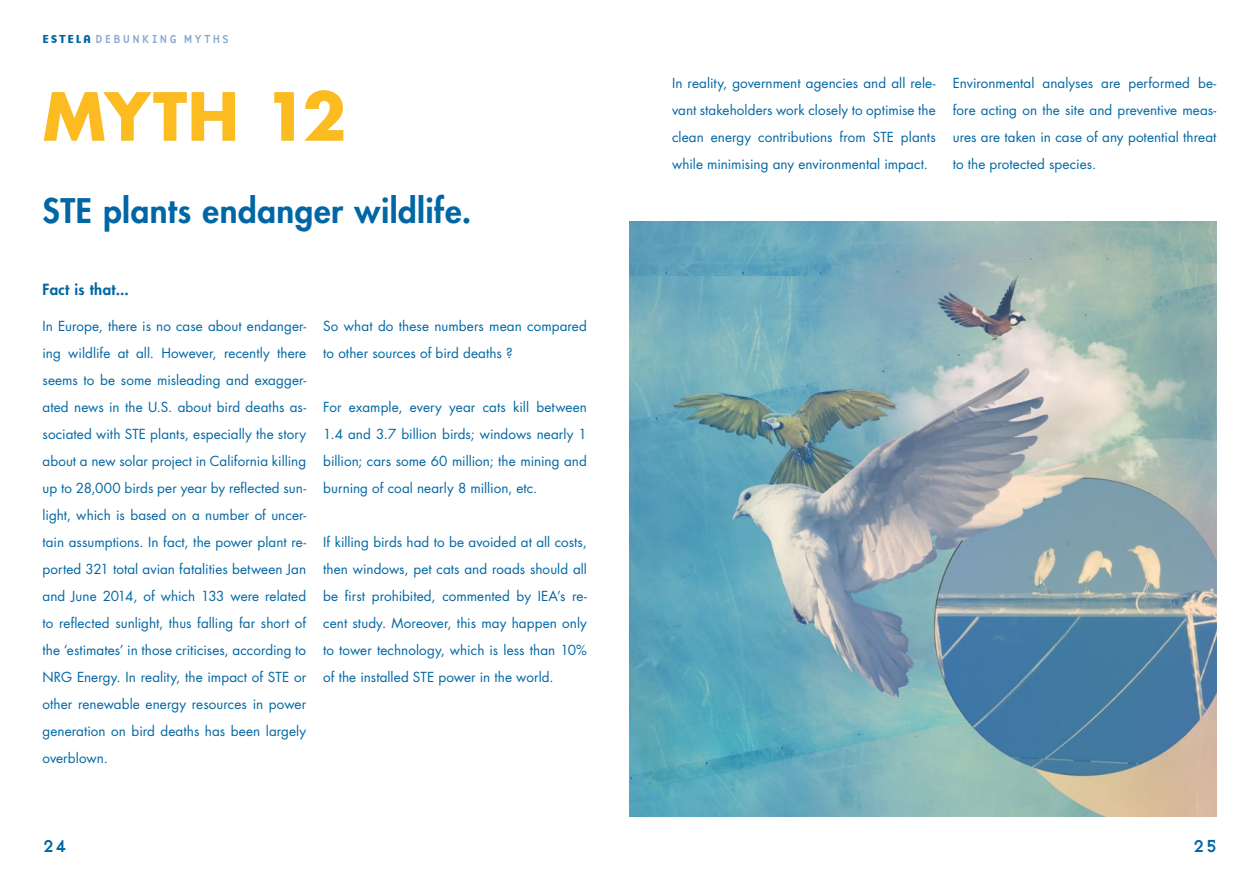
<style>
.page{position:relative;width:1259px;height:893px;background:#fff}
.page>*{position:absolute;margin:0;border:0;box-sizing:border-box;transform-origin:0 0}
.t1{font:700 64.5px "Futura CE";letter-spacing:-.01em;color:#fbbb21}
.t2{font:800 33px "Futura";letter-spacing:.02em;color:#0067a4}
.t3{font:18px "Base Nine";color:#0067a4}
.t4{font:800 15px "Futura";letter-spacing:.025em;color:#0067a4}
.t5{font:13.5px/27px "Futura LT";letter-spacing:.005em;color:#0067a4;text-align:justify}
.t6{font:12px "Base Nine";letter-spacing:.135em;color:#87aad2}
.s1{font-family:"Base Nine B";color:#0067a4}
</style>
<div class="page">
<img style="left:629px;top:221px;width:587px;height:595px">
<p class="t6" style="left:43px;top:30px;width:188px"><span class="s1">ESTELA</span> DEBUNKING MYTHS</p>
<h1 class="t1" style="left:43px;top:69px;width:305px">MYTH 12</h1>
<h2 class="t2" style="left:43px;top:188px;width:430px">STE plants endanger wildlife.</h2>
<p class="t4" style="left:43px;top:279px;width:88px">Fact is that...</p>
<p class="t5" style="left:43px;top:312px;width:265px">In Europe, there is no case about endanger&shy;ing wildlife at all. However, recently there seems to be some misleading and exagger&shy;ated news in the U.S. about bird deaths as&shy;sociated with STE plants, especially the story about a new solar project in California killing up to 28,000 birds per year by reflected sun&shy;light, which is based on a number of uncer&shy;tain assumptions. In fact, the power plant re&shy;ported 321 total avian fatalities between Jan and June 2014, of which 133 were related to reflected sunlight, thus falling far short of the ‘estimates’ in those criticises, according to NRG Energy. In reality, the impact of STE or other renewable energy resources in power generation on bird deaths has been largely overblown.</p>
<p class="t5" style="left:323px;top:312px;width:265px">So what do these numbers mean compared to other sources of bird deaths ?</p>
<p class="t5" style="left:323px;top:393px;width:265px">For example, every year cats kill between 1.4 and 3.7 billion birds; windows nearly 1 billion; cars some 60 million; the mining and burning of coal nearly 8 million, etc.</p>
<p class="t5" style="left:323px;top:528px;width:265px">If killing birds had to be avoided at all costs, then windows, pet cats and roads should all be first prohibited, commented by IEA’s re&shy;cent study. Moreover, this may happen only to tower technology, which is less than 10% of the installed STE power in the world.</p>
<p class="t5" style="left:672px;top:69px;width:265px">In reality, government agencies and all rele&shy;vant stakeholders work closely to optimise the clean energy contributions from STE plants while minimising any environmental impact.</p>
<p class="t5" style="left:952px;top:69px;width:265px">Environmental analyses are performed be&shy;fore acting on the site and preventive meas&shy;ures are taken in case of any potential threat to the protected species.</p>
<h3 class="t3" style="left:43px;top:832px;width:27px">24</h3>
<h3 class="t3" style="left:1193px;top:832px;width:26px">25</h3>
</div>
